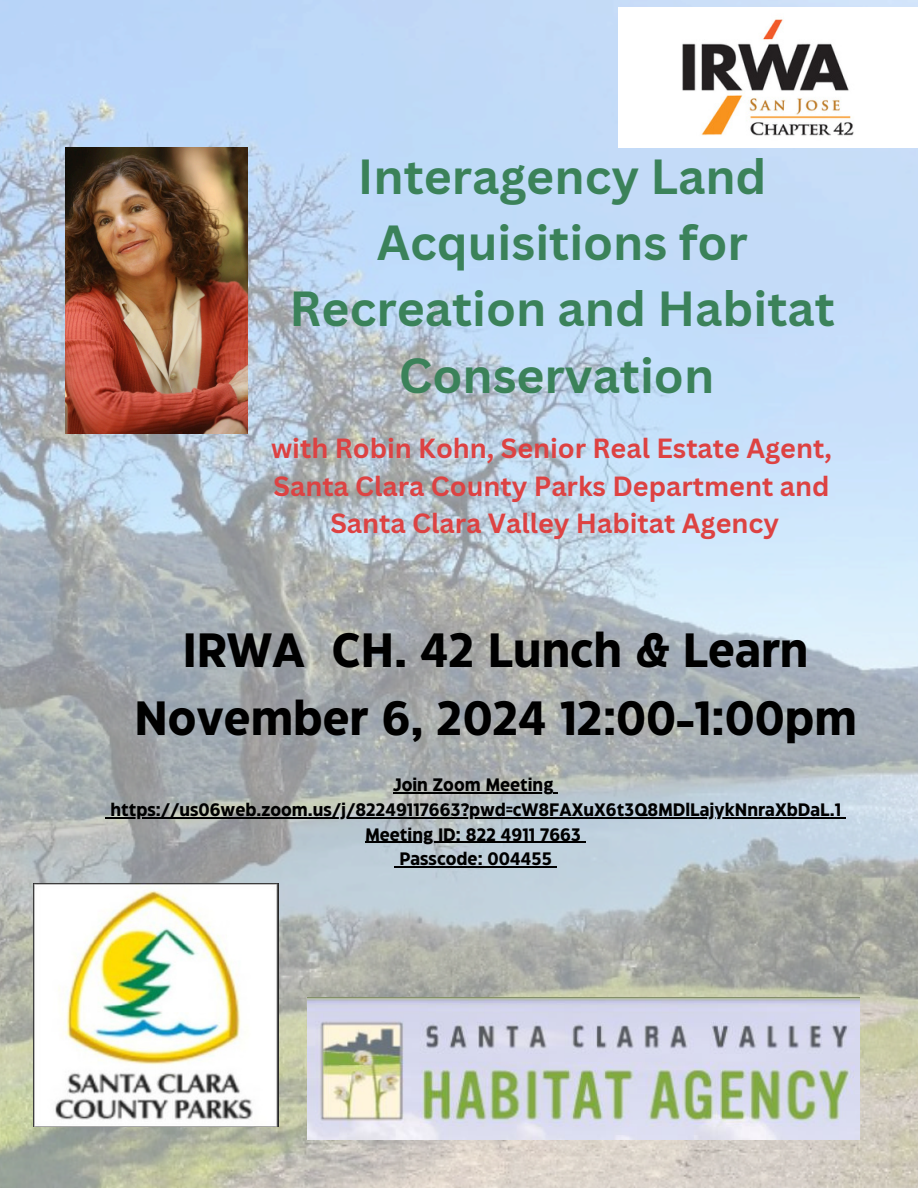
<style>
.page{position:relative;width:918px;height:1188px;background:#fff}
.page>*{position:absolute;margin:0;border:0;box-sizing:border-box;transform-origin:0 0}
.t1{font:700 48px/66.3px "Canva Sans";color:#3b825a;text-align:center}
.t2{font:700 48px/67.5px "Eastman Grotesque";color:#000;text-align:center}
.t3{font:700 27px/37.2px "Canva Sans";color:#dd4242;text-align:center}
.t4{font:700 18px/24.8px "Eastman Grotesque";color:#000;text-align:center}
</style>
<div class="page">
<img style="left:0;top:0;width:918px;height:1188px">
<img style="left:34px;top:883px;width:245px;height:243px">
<img style="left:308px;top:998px;width:551px;height:141px">
<img style="left:65px;top:148px;width:182px;height:286px">
<img style="left:619px;top:8px;width:299px;height:139px">
<hr style="left:393px;top:792px;width:160px;height:1px;background:#000">
<hr style="left:110px;top:817px;width:731px;height:1px;background:#000">
<hr style="left:365px;top:842px;width:216px;height:1px;background:#000">
<hr style="left:399px;top:866px;width:153px;height:2px;background:#000">
<h1 class="t1" style="left:290px;top:142px;width:547px">Interagency Land<br>Acquisitions for<br>Recreation and Habitat<br>Conservation</h1>
<p class="t3" style="left:271px;top:429px;width:562px">with Robin Kohn, Senior Real Estate Agent,<br>Santa Clara County Parks Department and<br>Santa Clara Valley Habitat Agency</p>
<p class="t2" style="left:134px;top:620px;width:724px">IRWA CH. 42 Lunch &amp; Learn<br>November 6, 2024 12:00-1:00pm</p>
<p class="t4" style="left:393px;top:774px;width:162px">Join Zoom Meeting</p>
<p class="t4" style="left:110px;top:798px;width:732px">https://us06web.zoom.us/j/82249117663?pwd=cW8FAXuX6t3Q8MDlLajykNnraXbDaL.1</p>
<p class="t4" style="left:365px;top:823px;width:217px">Meeting ID: 822 4911 7663<br>Passcode: 004455</p>
</div>
